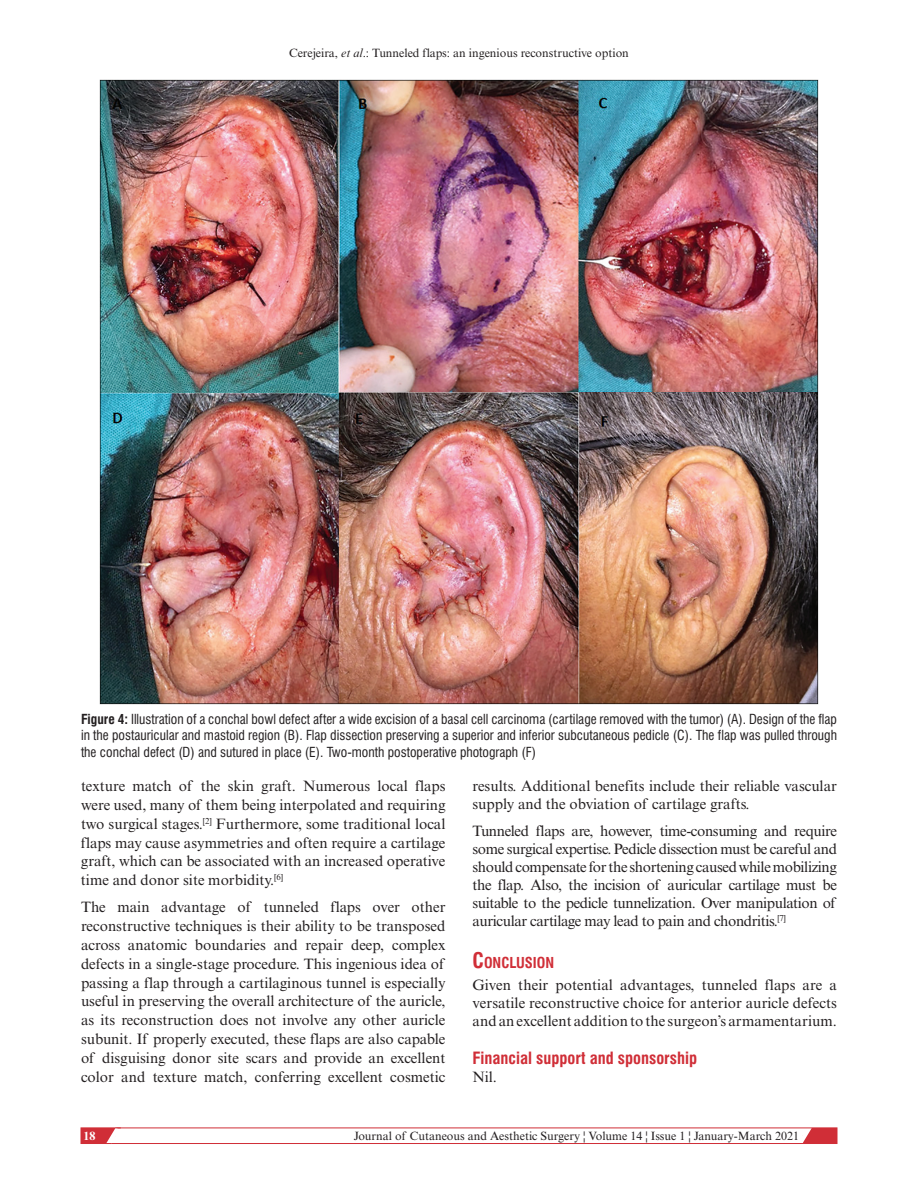
<style>
.page{position:relative;width:918px;height:1188px;background:#fff}
.page>*{position:absolute;margin:0;border:0;box-sizing:border-box;transform-origin:0 0}
.t1{font:700 condensed 16.5px "Swiss 721 BT";color:#d02e37}
.t2{font:15px/18.8px "Times New Roman MT Std";color:#231f20;text-align:justify}
.t3{font:700 condensed 14.7px "Swiss 721 BT";color:#d02e37}
.t4{font:condensed 13.5px/16.5px "Swiss 721 BT";color:#231f20;text-align:justify}
.t5{font:12px "Times New Roman MT Std";color:#231f20}
.t6{font:700 12px "Times New Roman MT Std";color:#fff}
.s1{font-style:italic}
.s2{font-weight:700}
.s3{font-size:21px}
</style>
<div class="page">
<svg style="left:798px;top:1127px;width:39px;height:15px"></svg>
<div style="left:81px;top:1128px;width:756px;height:16px;border:1px solid #d02e37"></div>
<svg style="left:81px;top:1127px;width:40px;height:17px"></svg>
<img style="left:99px;top:80px;width:720px;height:624px">
<p class="t5" style="left:289px;top:46px;width:341px">Cerejeira, <span class="s1">et al</span>.: Tunneled flaps: an ingenious reconstructive option</p>
<p class="t4" style="left:81px;top:711px;width:758px"><span class="s2">Figure 4:</span> Illustration of a conchal bowl defect after a wide excision of a basal cell carcinoma (cartilage removed with the tumor) (A). Design of the flap in the postauricular and mastoid region (B). Flap dissection preserving a superior and inferior subcutaneous pedicle (C). The flap was pulled through the conchal defect (D) and sutured in place (E). Two-month postoperative photograph (F)</p>
<p class="t2" style="left:81px;top:777px;width:366px">texture match of the skin graft. Numerous local flaps were used, many of them being interpolated and requiring two surgical stages.<sup>[2]</sup> Furthermore, some traditional local flaps may cause asymmetries and often require a cartilage graft, which can be associated with an increased operative time and donor site morbidity.<sup>[6]</sup></p>
<p class="t2" style="left:81px;top:898px;width:366px">The main advantage of tunneled flaps over other reconstructive techniques is their ability to be transposed across anatomic boundaries and repair deep, complex defects in a single-stage procedure. This ingenious idea of passing a flap through a cartilaginous tunnel is especially useful in preserving the overall architecture of the auricle, as its reconstruction does not involve any other auricle subunit. If properly executed, these flaps are also capable of disguising donor site scars and provide an excellent color and texture match, conferring excellent cosmetic</p>
<p class="t2" style="left:472px;top:777px;width:366px;line-height:18px">results. Additional benefits include their reliable vascular supply and the obviation of cartilage grafts.</p>
<p class="t2" style="left:472px;top:822px;width:366px;line-height:18px">Tunneled flaps are, however, time-consuming and require some surgical expertise. Pedicle dissection must be careful and should compensate for the shortening caused while mobilizing the flap. Also, the incision of auricular cartilage must be suitable to the pedicle tunnelization. Over manipulation of auricular cartilage may lead to pain and chondritis.<sup>[7]</sup></p>
<p class="t3" style="left:472px;top:954px;width:83px"><span class="s3">C</span>ONCLUSION</p>
<p class="t2" style="left:472px;top:976px;width:366px;line-height:18px">Given their potential advantages, tunneled flaps are a versatile reconstructive choice for anterior auricle defects and an excellent addition to the surgeon’s armamentarium.</p>
<p class="t1" style="left:472px;top:1048px;width:226px">Financial support and sponsorship</p>
<p class="t2" style="left:472px;top:1067px;width:26px">Nil.</p>
<p class="t6" style="left:83px;top:1128px;width:13px">18</p>
<p class="t5" style="left:354px;top:1129px;width:447px">Journal of Cutaneous and Aesthetic Surgery ¦ Volume 14 ¦ Issue 1 ¦ January-March 2021</p>
</div>
